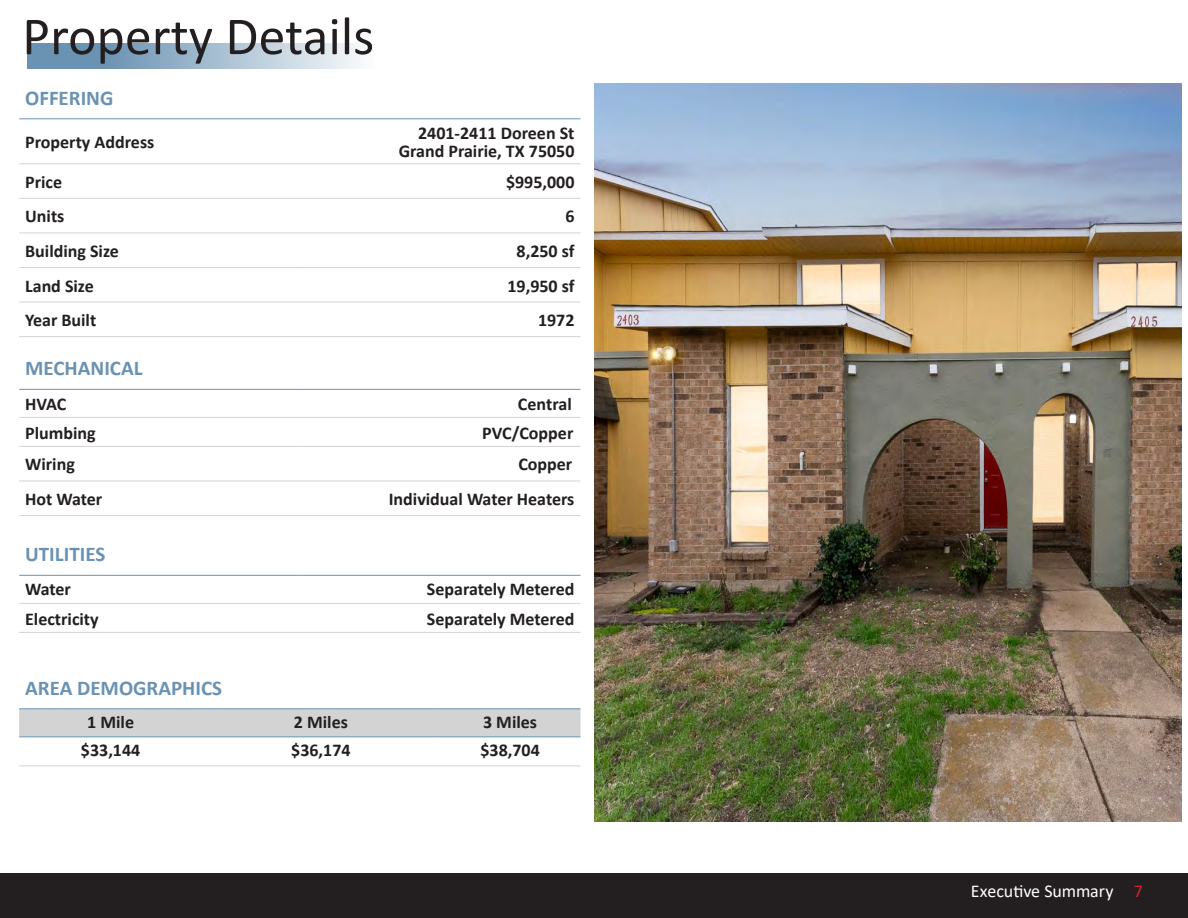
<style>
.page{position:relative;width:1188px;height:918px;background:#fff}
.page>*{position:absolute;margin:0;border:0;box-sizing:border-box;transform-origin:0 0}
.t1{font:54px "Calibri";color:#231f20}
.t2{font:700 21px "Calibri";color:#6a92b2}
.t3{font:700 18px "Calibri";color:#231f20}
.t4{font:18px "Calibri";letter-spacing:-.005em;color:#fff}
.s1{color:#d1232a}
</style>
<div class="page">
<svg style="left:27px;top:43px;width:333px;height:25px;background:#9fb9cd"></svg>
<img style="left:594px;top:83px;width:587px;height:739px">
<div style="left:0;top:873px;width:1188px;height:45px;background:#231f20"></div>
<svg style="left:19px;top:118px;width:561px;height:46px"></svg>
<hr style="left:19px;top:164px;width:281px;height:1px;background:#d3d3d3">
<hr style="left:300px;top:164px;width:280px;height:1px;background:#d3d3d3">
<hr style="left:19px;top:198px;width:281px;height:1px;background:#d3d3d3">
<hr style="left:300px;top:198px;width:280px;height:1px;background:#d3d3d3">
<hr style="left:19px;top:233px;width:281px;height:1px;background:#d3d3d3">
<hr style="left:300px;top:233px;width:280px;height:1px;background:#d3d3d3">
<hr style="left:19px;top:267px;width:281px;height:1px;background:#d3d3d3">
<hr style="left:300px;top:267px;width:280px;height:1px;background:#d3d3d3">
<hr style="left:19px;top:302px;width:281px;height:1px;background:#d3d3d3">
<hr style="left:300px;top:302px;width:280px;height:1px;background:#d3d3d3">
<hr style="left:19px;top:336px;width:281px;height:1px;background:#d3d3d3">
<hr style="left:300px;top:336px;width:280px;height:1px;background:#d3d3d3">
<hr style="left:19px;top:119px;width:281px;height:1px;background:#6a92b2">
<hr style="left:300px;top:119px;width:280px;height:1px;background:#6a92b2">
<svg style="left:19px;top:388px;width:561px;height:1px"></svg>
<hr style="left:19px;top:417px;width:281px;height:1px;background:#d3d3d3">
<hr style="left:300px;top:417px;width:280px;height:1px;background:#d3d3d3">
<hr style="left:19px;top:446px;width:281px;height:1px;background:#d3d3d3">
<hr style="left:300px;top:446px;width:280px;height:1px;background:#d3d3d3">
<hr style="left:19px;top:481px;width:281px;height:1px;background:#d3d3d3">
<hr style="left:300px;top:481px;width:280px;height:1px;background:#d3d3d3">
<hr style="left:19px;top:515px;width:281px;height:1px;background:#d3d3d3">
<hr style="left:300px;top:515px;width:280px;height:1px;background:#d3d3d3">
<hr style="left:19px;top:389px;width:281px;height:1px;background:#6a92b2">
<hr style="left:300px;top:389px;width:280px;height:1px;background:#6a92b2">
<svg style="left:19px;top:574px;width:561px;height:1px"></svg>
<hr style="left:19px;top:603px;width:281px;height:1px;background:#d3d3d3">
<hr style="left:300px;top:603px;width:280px;height:1px;background:#d3d3d3">
<hr style="left:19px;top:632px;width:281px;height:1px;background:#d3d3d3">
<hr style="left:300px;top:632px;width:280px;height:1px;background:#d3d3d3">
<hr style="left:19px;top:575px;width:281px;height:1px;background:#6a92b2">
<hr style="left:300px;top:575px;width:280px;height:1px;background:#6a92b2">
<svg style="left:19px;top:708px;width:561px;height:58px"></svg>
<div style="left:19px;top:710px;width:561px;height:27px;background:#d3d3d3"></div>
<hr style="left:19px;top:766px;width:183px;height:1px;background:#d3d3d3">
<hr style="left:202px;top:766px;width:238px;height:1px;background:#d3d3d3">
<hr style="left:440px;top:766px;width:141px;height:1px;background:#d3d3d3">
<hr style="left:19px;top:709px;width:183px;height:1px;background:#6a92b2">
<hr style="left:202px;top:709px;width:238px;height:1px;background:#6a92b2">
<hr style="left:440px;top:709px;width:141px;height:1px;background:#6a92b2">
<hr style="left:19px;top:737px;width:183px;height:1px;background:#6a92b2">
<hr style="left:202px;top:737px;width:238px;height:1px;background:#6a92b2">
<hr style="left:440px;top:737px;width:141px;height:1px;background:#6a92b2">
<p class="t1" style="left:22px;top:-1px;width:354px">Property Details</p>
<p class="t2" style="left:25px;top:83px;width:90px">OFFERING</p>
<p class="t3" style="left:25px;top:129px;width:131px">Property Address</p>
<p class="t3" style="left:418px;top:120px;width:158px">2401-2411 Doreen St</p>
<p class="t3" style="left:399px;top:138px;width:177px">Grand Prairie, TX 75050</p>
<p class="t3" style="left:25px;top:169px;width:38px">Price</p>
<p class="t3" style="left:506px;top:169px;width:70px">$995,000</p>
<p class="t3" style="left:25px;top:204px;width:41px">Units</p>
<p class="t3" style="left:565px;top:204px;width:11px">6</p>
<p class="t3" style="left:25px;top:238px;width:95px">Building Size</p>
<p class="t3" style="left:517px;top:238px;width:59px">8,250 sf</p>
<p class="t3" style="left:25px;top:273px;width:70px">Land Size</p>
<p class="t3" style="left:507px;top:273px;width:69px">19,950 sf</p>
<p class="t3" style="left:25px;top:307px;width:73px">Year Built</p>
<p class="t3" style="left:538px;top:307px;width:38px">1972</p>
<p class="t2" style="left:25px;top:354px;width:119px">MECHANICAL</p>
<p class="t3" style="left:25px;top:391px;width:43px">HVAC</p>
<p class="t3" style="left:518px;top:391px;width:55px">Central</p>
<p class="t3" style="left:25px;top:420px;width:72px">Plumbing</p>
<p class="t3" style="left:482px;top:420px;width:93px">PVC/Copper</p>
<p class="t3" style="left:25px;top:452px;width:51px">Wiring</p>
<p class="t3" style="left:518px;top:452px;width:55px">Copper</p>
<p class="t3" style="left:25px;top:486px;width:79px">Hot Water</p>
<p class="t3" style="left:389px;top:486px;width:187px">Individual Water Heaters</p>
<p class="t2" style="left:25px;top:540px;width:82px">UTILITIES</p>
<p class="t3" style="left:25px;top:576px;width:47px">Water</p>
<p class="t3" style="left:427px;top:576px;width:149px">Separately Metered</p>
<p class="t3" style="left:25px;top:606px;width:75px">Electricity</p>
<p class="t3" style="left:427px;top:606px;width:149px">Separately Metered</p>
<p class="t2" style="left:25px;top:673px;width:199px">AREA DEMOGRAPHICS</p>
<p class="t3" style="left:87px;top:710px;width:48px">1 Mile</p>
<p class="t3" style="left:294px;top:710px;width:56px">2 Miles</p>
<p class="t3" style="left:483px;top:710px;width:56px">3 Miles</p>
<p class="t3" style="left:81px;top:738px;width:61px">$33,144</p>
<p class="t3" style="left:291px;top:738px;width:61px">$36,174</p>
<p class="t3" style="left:480px;top:738px;width:61px">$38,704</p>
<p class="t4" style="left:971px;top:879px;width:174px">Executive Summary <span class="s1">7</span></p>
</div>
